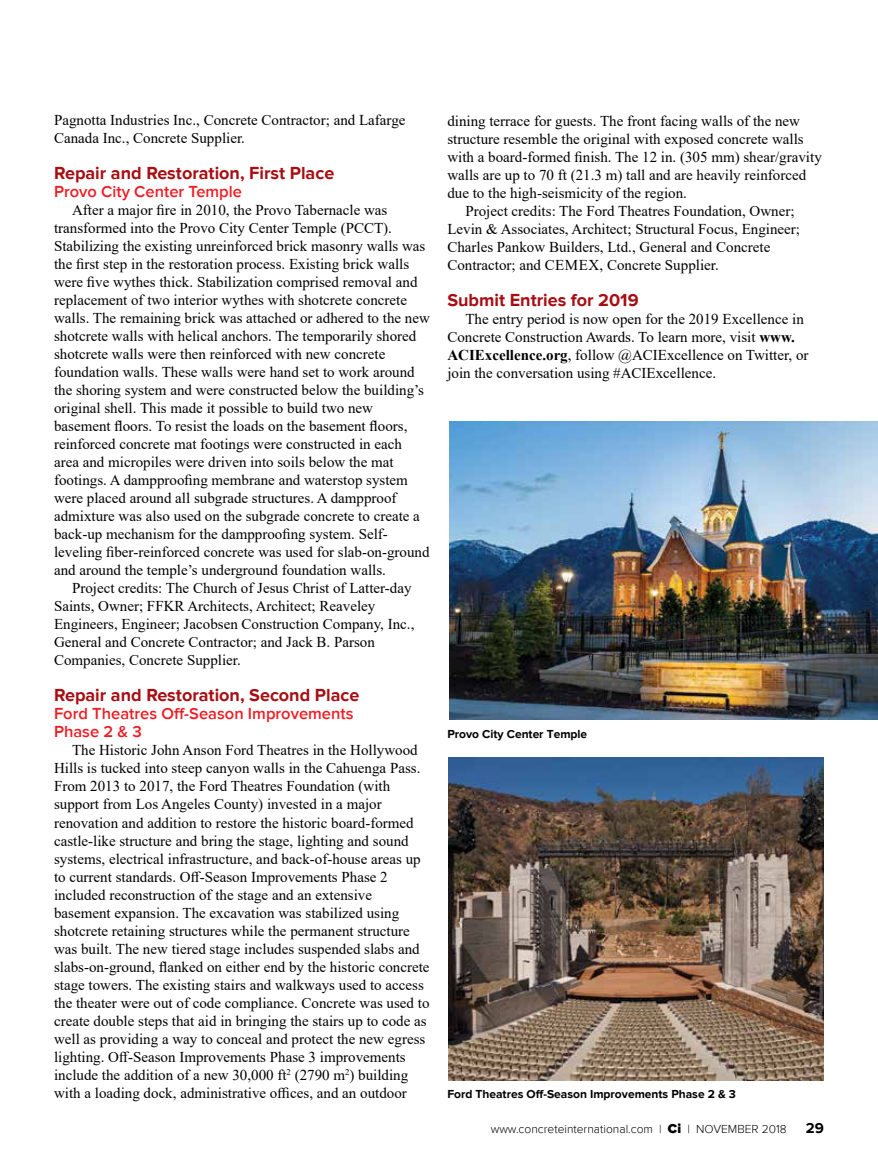
<style>
.page{position:relative;width:878px;height:1175px;background:#fff}
.page>*{position:absolute;margin:0;border:0;box-sizing:border-box;transform-origin:0 0}
.t1{font:700 18px "Proxima Nova";color:#a70e13}
.t2{font:600 16.5px/18px "Proxima Nova";color:#ed1d24}
.t3{font:15px/18px "Times New Roman";color:#000}
.t4{font:700 15px "Proxima Nova";color:#000}
.t5{font:700 12px "Proxima Nova";color:#000}
.t6{font:300 12px "Proxima Nova";color:#000}
.s1{font-weight:700}
.s2{font-weight:900;font-size:13.5px}
</style>
<div class="page">
<img style="left:448px;top:757px;width:376px;height:323px">
<img style="left:449px;top:421px;width:429px;height:298px">
<p class="t3" style="left:54px;top:111px;width:353px">Pagnotta Industries Inc., Concrete Contractor; and Lafarge<br>Canada Inc., Concrete Supplier.</p>
<p class="t1" style="left:54px;top:163px;width:282px">Repair and Restoration, First Place</p>
<p class="t2" style="left:54px;top:183px;width:189px">Provo City Center Temple</p>
<p class="t3" style="left:54px;top:201px;width:377px;text-indent:18px">After a major fire in 2010, the Provo Tabernacle was transformed into the Provo City Center Temple (PCCT).<br>Stabilizing the existing unreinforced brick masonry walls was the first step in the restoration process. Existing brick walls were five wythes thick. Stabilization comprised removal and replacement of two interior wythes with shotcrete concrete walls. The remaining brick was attached or adhered to the new shotcrete walls with helical anchors. The temporarily shored shotcrete walls were then reinforced with new concrete foundation walls. These walls were hand set to work around the shoring system and were constructed below the building’s original shell. This made it possible to build two new basement floors. To resist the loads on the basement floors, reinforced concrete mat footings were constructed in each area and micropiles were driven into soils below the mat footings. A dampproofing membrane and waterstop system were placed around all subgrade structures. A dampproof admixture was also used on the subgrade concrete to create a back-up mechanism for the dampproofing system. Self&shy;leveling fiber-reinforced concrete was used for slab-on-ground and around the temple’s underground foundation walls.</p>
<p class="t3" style="left:54px;top:579px;width:362px;text-indent:18px">Project credits: The Church of Jesus Christ of Latter-day Saints, Owner; FFKR Architects, Architect; Reaveley Engineers, Engineer; Jacobsen Construction Company, Inc., General and Concrete Contractor; and Jack B. Parson Companies, Concrete Supplier.</p>
<p class="t1" style="left:54px;top:685px;width:307px">Repair and Restoration, Second Place</p>
<p class="t2" style="left:54px;top:705px;width:301px">Ford Theatres Off-Season Improvements<br>Phase 2 &amp; 3</p>
<p class="t3" style="left:54px;top:741px;width:377px;text-indent:18px">The Historic John Anson Ford Theatres in the Hollywood Hills is tucked into steep canyon walls in the Cahuenga Pass.<br>From 2013 to 2017, the Ford Theatres Foundation (with support from Los Angeles County) invested in a major renovation and addition to restore the historic board-formed castle-like structure and bring the stage, lighting and sound systems, electrical infrastructure, and back-of-house areas up to current standards. Off-Season Improvements Phase 2 included reconstruction of the stage and an extensive basement expansion. The excavation was stabilized using shotcrete retaining structures while the permanent structure was built. The new tiered stage includes suspended slabs and slabs-on-ground, flanked on either end by the historic concrete stage towers. The existing stairs and walkways used to access the theater were out of code compliance. Concrete was used to create double steps that aid in bringing the stairs up to code as well as providing a way to conceal and protect the new egress lighting. Off-Season Improvements Phase 3 improvements include the addition of a new 30,000 ft<sup>2</sup> (2790 m<sup>2</sup>) building with a loading dock, administrative offices, and an outdoor</p>
<p class="t3" style="left:447px;top:112px;width:354px">dining terrace for guests. The front facing walls of the new</p>
<p class="t3" style="left:447px;top:130px;width:358px">structure resemble the original with exposed concrete walls</p>
<p class="t3" style="left:447px;top:148px;width:376px">with a board-formed finish. The 12 in. (305 mm) shear/gravity</p>
<p class="t3" style="left:447px;top:166px;width:360px">walls are up to 70 ft (21.3 m) tall and are heavily reinforced</p>
<p class="t3" style="left:447px;top:184px;width:241px">due to the high-seismicity of the region.</p>
<p class="t3" style="left:465px;top:202px;width:330px">Project credits: The Ford Theatres Foundation, Owner;</p>
<p class="t3" style="left:447px;top:220px;width:354px">Levin &amp; Associates, Architect; Structural Focus, Engineer;</p>
<p class="t3" style="left:447px;top:238px;width:324px">Charles Pankow Builders, Ltd., General and Concrete</p>
<p class="t3" style="left:447px;top:256px;width:273px">Contractor; and CEMEX, Concrete Supplier.</p>
<p class="t1" style="left:447px;top:290px;width:193px">Submit Entries for 2019</p>
<p class="t3" style="left:447px;top:310px;width:362px;text-indent:18px">The entry period is now open for the 2019 Excellence in Concrete Construction Awards. To learn more, visit <span class="s1">www.<br>ACIExcellence.org</span>, follow @ACIExcellence on Twitter, or join the conversation using #ACIExcellence.</p>
<p class="t5" style="left:447px;top:727px;width:141px">Provo City Center Temple</p>
<p class="t5" style="left:447px;top:1087px;width:290px">Ford Theatres Off-Season Improvements Phase 2 &amp; 3</p>
<p class="t6" style="left:490px;top:1121px;width:297px">www.concreteinternational.com | <span class="s2">Ci</span> | NOVEMBER 2018</p>
<p class="t4" style="left:805px;top:1119px;width:20px">29</p>
</div>
